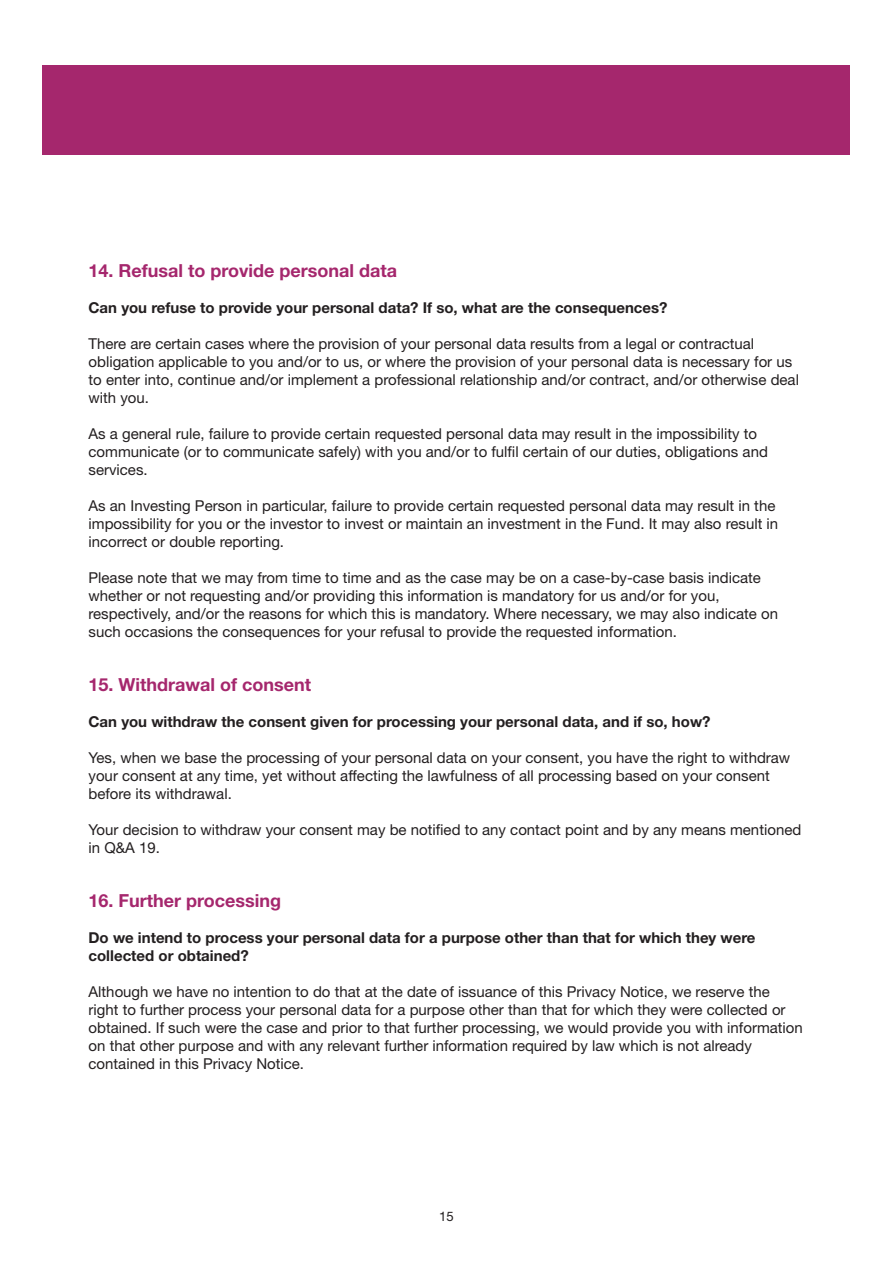
<style>
.page{position:relative;width:893px;height:1263px;background:#fff}
.page>*{position:absolute;margin:0;border:0;box-sizing:border-box;transform-origin:0 0}
.Heading_3{font:700 18px "Helvetica Neue LT Std";color:#a5276d}
.t1{font:15px/18px "Helvetica Neue LT Std";color:#231f20}
.t2{font:700 15px/18px "Helvetica Neue LT Std";color:#231f20}
.t3{font:13.05px "Helvetica Neue LT Std";color:#231f20}
</style>
<div class="page">
<div style="left:43px;top:65px;width:807px;height:89px;background:#a5276d"></div>
<p class="Heading_3" style="left:89px;top:259px;width:310px">14. Refusal to provide personal data</p>
<p class="t2" style="left:89px;top:298px;width:580px">Can you refuse to provide your personal data? If so, what are the consequences?</p>
<p class="t1" style="left:89px;top:334px;width:712px">There are certain cases where the provision of your personal data results from a legal or contractual obligation applicable to you and/or to us, or where the provision of your personal data is necessary for us to enter into, continue and/or implement a professional relationship and/or contract, and/or otherwise deal with you.</p>
<p class="t1" style="left:89px;top:424px;width:681px">As a general rule, failure to provide certain requested personal data may result in the impossibility to communicate (or to communicate safely) with you and/or to fulfil certain of our duties, obligations and services.</p>
<p class="t1" style="left:89px;top:496px;width:691px">As an Investing Person in particular, failure to provide certain requested personal data may result in the impossibility for you or the investor to invest or maintain an investment in the Fund. It may also result in incorrect or double reporting.</p>
<p class="t1" style="left:89px;top:568px;width:691px">Please note that we may from time to time and as the case may be on a case-by-case basis indicate whether or not requesting and/or providing this information is mandatory for us and/or for you, respectively, and/or the reasons for which this is mandatory. Where necessary, we may also indicate on such occasions the consequences for your refusal to provide the requested information.</p>
<p class="Heading_3" style="left:89px;top:673px;width:224px">15. Withdrawal of consent</p>
<p class="t2" style="left:89px;top:712px;width:623px">Can you withdraw the consent given for processing your personal data, and if so, how?</p>
<p class="t1" style="left:89px;top:748px;width:703px">Yes, when we base the processing of your personal data on your consent, you have the right to withdraw your consent at any time, yet without affecting the lawfulness of all processing based on your consent before its withdrawal.</p>
<p class="t1" style="left:89px;top:820px;width:714px">Your decision to withdraw your consent may be notified to any contact point and by any means mentioned in Q&amp;A 19.</p>
<p class="Heading_3" style="left:89px;top:889px;width:194px">16. Further processing</p>
<p class="t2" style="left:89px;top:928px;width:668px">Do we intend to process your personal data for a purpose other than that for which they were collected or obtained?</p>
<p class="t1" style="left:89px;top:982px;width:716px">Although we have no intention to do that at the date of issuance of this Privacy Notice, we reserve the right to further process your personal data for a purpose other than that for which they were collected or obtained. If such were the case and prior to that further processing, we would provide you with information on that other purpose and with any relevant further information required by law which is not already contained in this Privacy Notice.</p>
<p class="t3" style="left:439px;top:1208px;width:16px">15</p>
</div>
